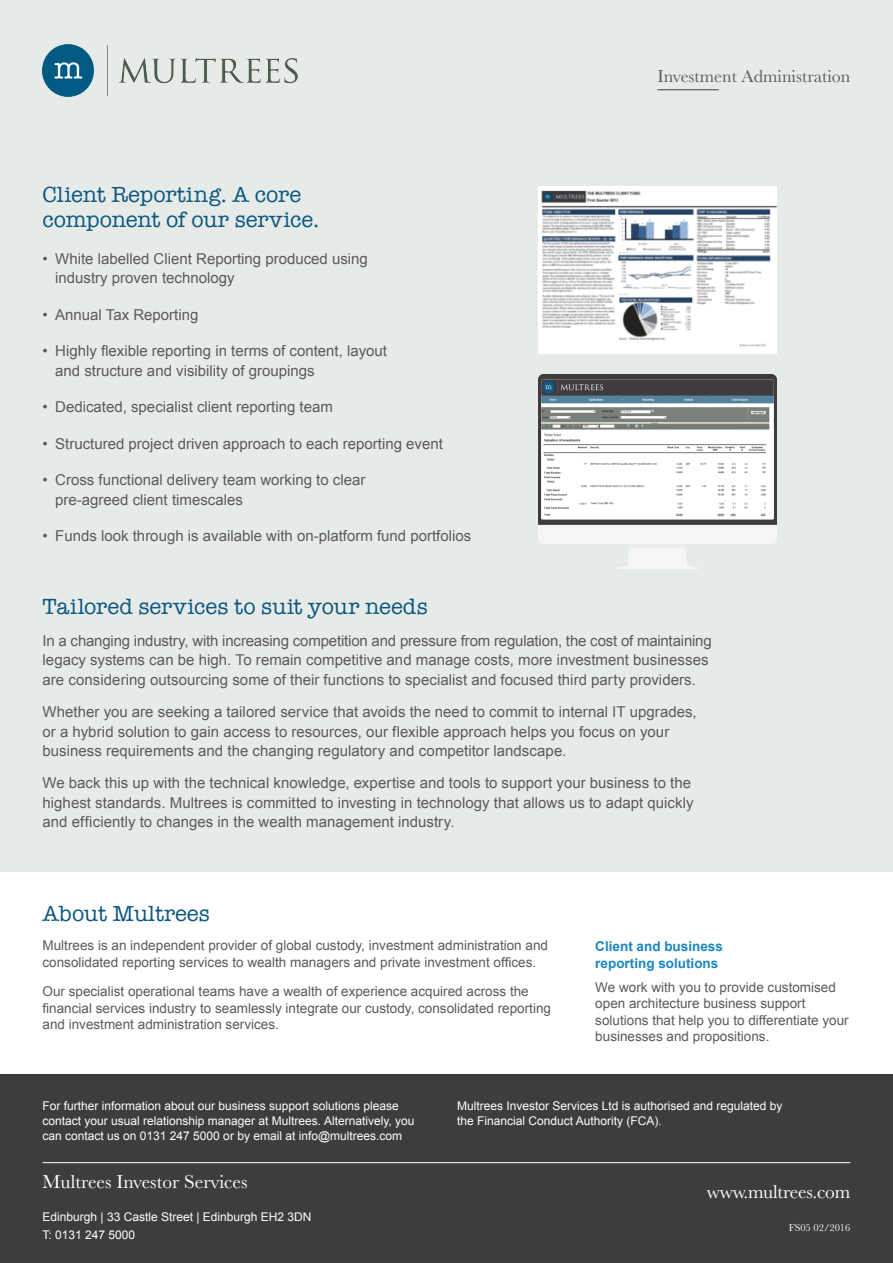
<style>
.page{position:relative;width:893px;height:1263px;background:#e6ebe8}
.page>*{position:absolute;margin:0;border:0;box-sizing:border-box;transform-origin:0 0}
.Heading{font:22.5px "American Typewriter";color:#0c5782}
.Bullets_10pt{font:22.5px/25.5px "American Typewriter";color:#0c5782}
.Baskerville_7_5pt__1{font:19.5px "Baskerville";color:#fff}
.t1{font:18px "Baskerville";color:#5c595c}
.Heading-2{font:15px/19.5px "Arial";color:#5c595c}
.Body_9pt{font:13.5px/16.5px "Arial";color:#5c595c}
._3_Body_Heads{font:13.5px/16.5px "Arial";color:#5c595c}
._3_Body_Heads-2{font:700 13.5px/16.5px "Arial";color:#1a86bf}
.Baskerville_7_5pt__1-2{font:12px/15px "Arial";color:#fff}
.t2{font:10.5px "Baskerville";color:#fff}
</style>
<div class="page">
<div style="left:0;top:1074px;width:893px;height:189px;background:#3f3c3f"></div>
<img style="left:43px;top:44px;width:255px;height:53px">
<img style="left:538px;top:374px;width:239px;height:194px">
<hr style="left:657px;top:90px;width:62px;height:1px;background:#3f3c3f">
<img style="left:538px;top:186px;width:239px;height:168px">
<hr style="left:43px;top:1162px;width:807px;height:1px;background:#fff">
<div style="left:0;top:872px;width:893px;height:202px;background:#fff"></div>
<p class="Bullets_10pt" style="left:43px;top:181px;width:278px">Client Reporting. A core component of our service.</p>
<p class="Heading-2" style="left:55px;top:249px;width:314px;text-indent:-13px">• White labelled Client Reporting produced using industry proven technology</p>
<p class="Heading-2" style="left:43px;top:305px;width:157px">• Annual Tax Reporting</p>
<p class="Heading-2" style="left:55px;top:341px;width:333px;text-indent:-13px">• Highly flexible reporting in terms of content, layout and structure and visibility of groupings</p>
<p class="Heading-2" style="left:43px;top:397px;width:292px">• Dedicated, specialist client reporting team</p>
<p class="Heading-2" style="left:43px;top:434px;width:402px">• Structured project driven approach to each reporting event</p>
<p class="Heading-2" style="left:55px;top:470px;width:312px;text-indent:-13px">• Cross functional delivery team working to clear pre-agreed client timescales</p>
<p class="Heading-2" style="left:43px;top:526px;width:430px">• Funds look through is available with on-platform fund portfolios</p>
<p class="t1" style="left:657px;top:65px;width:195px">Investment Administration</p>
<p class="Heading" style="left:43px;top:589px;width:387px">Tailored services to suit your needs</p>
<p class="Heading-2" style="left:43px;top:631px;width:671px">In a changing industry, with increasing competition and pressure from regulation, the cost of maintaining legacy systems can be high. To remain competitive and manage costs, more investment businesses are considering outsourcing some of their functions to specialist and focused third party providers.</p>
<p class="Heading-2" style="left:43px;top:702px;width:656px">Whether you are seeking a tailored service that avoids the need to commit to internal IT upgrades, or a hybrid solution to gain access to resources, our flexible approach helps you focus on your business requirements and the changing regulatory and competitor landscape.</p>
<p class="Heading-2" style="left:43px;top:773px;width:653px">We back this up with the technical knowledge, expertise and tools to support your business to the highest standards. Multrees is committed to investing in technology that allows us to adapt quickly and efficiently to changes in the wealth management industry.</p>
<p class="Heading" style="left:43px;top:896px;width:169px">About Multrees</p>
<p class="Body_9pt" style="left:43px;top:937px;width:507px">Multrees is an independent provider of global custody, investment administration and consolidated reporting services to wealth managers and private investment offices.</p>
<p class="Body_9pt" style="left:43px;top:983px;width:510px">Our specialist operational teams have a wealth of experience acquired across the financial services industry to seamlessly integrate our custody, consolidated reporting and investment administration services.</p>
<p class="_3_Body_Heads-2" style="left:595px;top:938px;width:129px">Client and business reporting solutions</p>
<p class="_3_Body_Heads" style="left:595px;top:979px;width:255px">We work with you to provide customised open architecture business support solutions that help you to differentiate your businesses and propositions.</p>
<p class="Baskerville_7_5pt__1-2" style="left:43px;top:1099px;width:373px">For further information about our business support solutions please contact your usual relationship manager at Multrees. Alternatively, you can contact us on 0131 247 5000 or by email at info@multrees.com</p>
<p class="Baskerville_7_5pt__1-2" style="left:457px;top:1099px;width:327px">Multrees Investor Services Ltd is authorised and regulated by the Financial Conduct Authority (FCA).</p>
<p class="Baskerville_7_5pt__1" style="left:43px;top:1169px;width:207px">Multrees Investor Services</p>
<p class="Baskerville_7_5pt__1-2" style="left:43px;top:1209px;width:271px">Edinburgh | 33 Castle Street | Edinburgh EH2 3DN</p>
<p class="Baskerville_7_5pt__1-2" style="left:43px;top:1227px;width:94px">T: 0131 247 5000</p>
<p class="Baskerville_7_5pt__1" style="left:707px;top:1179px;width:145px">www.multrees.com</p>
<p class="t2" style="left:789px;top:1221px;width:63px">FS05 02/2016</p>
</div>
